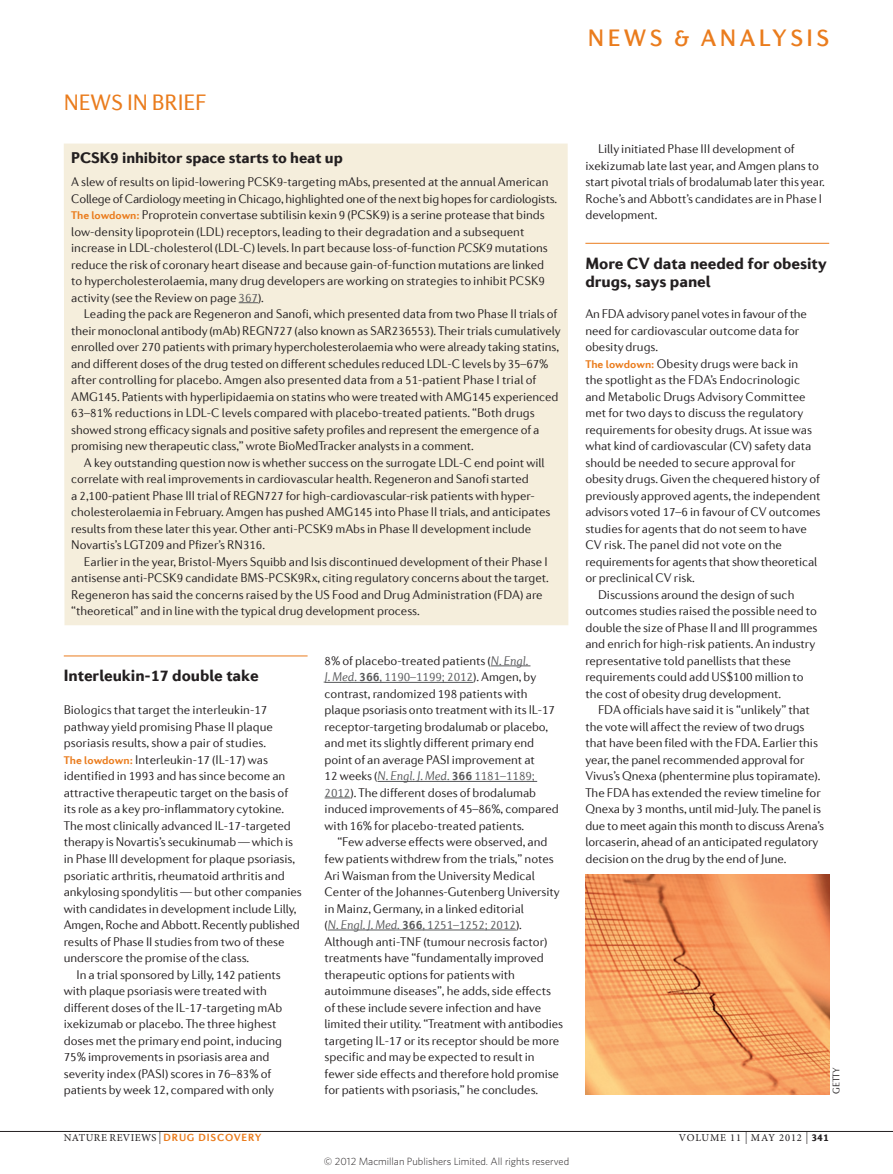
<style>
.page{position:relative;width:893px;height:1174px;background:#fff}
.page>*{position:absolute;margin:0;border:0;box-sizing:border-box;transform-origin:0 0}
.sectionheader{font:500 24px "Diverda Sans Com";letter-spacing:.14em;color:#ea7c1d}
.strap_reg{font:22.5px "Diverda Sans Com";letter-spacing:-.005em;color:#ea7c1d}
.nibtitle{font:900 16.5px/18px "Diverda Sans Com";letter-spacing:-.005em;color:#231f20}
.nibbox-title{font:900 15.75px "Diverda Sans Com";letter-spacing:-.005em;color:#231f20}
.nibbody_indent{font:300 12.75px/16.5px "Diverda Sans Com";letter-spacing:-.005em;color:#231f20}
.nibbody{font:300 12.75px/16.5px "Diverda Sans Com";letter-spacing:-.005em;color:#231f20}
.nibbody_indent-2{font:12.75px/16.5px "Diverda Sans Com Light 2";letter-spacing:-.005em;color:#231f20}
.nibbody-2{font:12.75px/16.5px "Diverda Sans Com Light 2";letter-spacing:-.005em;color:#231f20}
.t1{font:300 10.5px "Whitney";color:#231f20}
.t2{font:10.5px "Minion Pro";letter-spacing:.045em;color:#231f20}
.t3{font:10.5px "Minion Pro";letter-spacing:.085em;color:#231f20}
.creditstyle{font:300 9.75px "Diverda Sans Com";letter-spacing:-.005em;color:#231f20}
.s1{font-weight:700;font-size:11.25px;color:#ea7c1d}
.s2{font-style:italic}
.s3{font-family:"Diverda Sans Com Light 2";font-weight:400}
.s4{font-family:"Diverda Sans Com Light 2";font-weight:400;color:#57585a}
.s5{font-style:italic;color:#57585a}
.s6{font-weight:700;color:#57585a}
.s7{color:#57585a}
.s8{font-family:"Diverda Sans Com";font-weight:300}
.s9{font-size:12px}
.s10{font-family:"Diverda Sans Com";font-weight:700;color:#ea7c1d}
.s11{font-family:"Diverda Sans Com";font-weight:900}
</style>
<div class="page">
<div style="left:64px;top:144px;width:504px;height:481px;background:#f5eedc"></div>
<img style="left:585px;top:874px;width:244px;height:220px">
<hr style="left:0;top:1131px;width:893px;height:1px;background:#231f20">
<svg style="left:239px;top:302px;width:19px;height:1px"></svg>
<hr style="left:491px;top:665px;width:39px;height:1px;background:#57585a">
<hr style="left:325px;top:682px;width:148px;height:1px;background:#57585a">
<hr style="left:377px;top:781px;width:160px;height:1px;background:#57585a">
<svg style="left:325px;top:797px;width:25px;height:1px"></svg>
<hr style="left:328px;top:929px;width:188px;height:1px;background:#57585a">
<hr style="left:64px;top:655px;width:244px;height:1px;background:#ea7c1d">
<hr style="left:585px;top:243px;width:244px;height:1px;background:#ea7c1d">
<p class="strap_reg" style="left:64px;top:90px;width:144px">NEWS IN BRIEF</p>
<p class="nibbox-title" style="left:71px;top:148px;width:273px">PCSK9 inhibitor space starts to heat up</p>
<p class="nibbody-2" style="left:71px;top:174px;width:487px">A slew of results on lipid-lowering PCSK9-targeting mAbs, presented at the annual American<br>College of Cardiology meeting in Chicago, highlighted one of the next big hopes for cardiologists.</p>
<p class="nibbody" style="left:71px;top:207px;width:478px"><span class="s1">The lowdown:</span> Proprotein convertase subtilisin kexin 9 (PCSK9) is a serine protease that binds low-density lipoprotein (LDL) receptors, leading to their degradation and a subsequent increase in LDL-cholesterol (LDL-C) levels. In part because loss-of-function <span class="s2">PCSK9</span> <span class="s3">mutations reduce the risk of coronary heart disease and because gain-of-function mutations are linked to hypercholesterolaemia, many drug developers are working on strategies to inhibit PCSK9 </span>activity (see the Review on page <span class="s4">367</span>).</p>
<p class="nibbody_indent" style="left:71px;top:306px;width:491px;text-indent:13px">Leading the pack are Regeneron and Sanofi, which presented data from two Phase II trials of their monoclonal antibody (mAb) REGN727 (also known as SAR236553). Their trials cumulatively enrolled over 270 patients with primary hypercholesterolaemia who were already taking statins, and different doses of the drug tested on different schedules reduced LDL-C levels by 35–67% after controlling for placebo. Amgen also presented data from a 51-patient Phase I trial of AMG145. Patients with hyperlipidaemia on statins who were treated with AMG145 experienced 63–81% reductions in LDL-C levels compared with placebo-treated patients. “Both drugs <span class="s3">showed strong efficacy signals and positive safety profiles and represent the emergence of a </span>promising new therapeutic class,” wrote BioMedTracker analysts in a comment.</p>
<p class="nibbody_indent" style="left:71px;top:454px;width:481px;text-indent:13px">A key outstanding question now is whether success on the surrogate LDL-C end point will correlate with real improvements in cardiovascular health. Regeneron and Sanofi started<br>a 2,100-patient Phase III trial of REGN727 for high-cardiovascular-risk patients with hyper&shy;cholesterolaemia in February. Amgen has pushed AMG145 into Phase II trials, and anticipates results from these later this year. Other anti-PCSK9 mAbs in Phase II development include Novartis’s LGT209 and Pfizer’s RN316.</p>
<p class="nibbody_indent" style="left:71px;top:553px;width:479px;text-indent:13px">Earlier in the year, Bristol-Myers Squibb and Isis discontinued development of their Phase I antisense anti-PCSK9 candidate BMS-PCSK9Rx, citing regulatory concerns about the target.<br>Regeneron has said the concerns raised by the US Food and Drug Administration (FDA) are “theoretical” and in line with the typical drug development process.</p>
<p class="nibbody_indent" style="left:325px;top:652px;width:236px">8% of placebo-treated patients (<span class="s5">N. Engl.<br>J. Med.</span> <span class="s6">366</span><span class="s7">, 1190–1199; 2012</span>). Amgen, by contrast, randomized 198 patients with plaque psoriasis onto treatment with its IL-17 <span class="s3">receptor-targeting brodalumab or placebo, and met its slightly different primary end </span>point of an average PASI improvement at<br>12 weeks (<span class="s5">N. Engl. J. Med.</span> <span class="s6">366</span> <span class="s7">1181–1189; 2012</span>). The different doses of brodalumab induced improvements of 45–86%, compared with 16% for placebo-treated patients.</p>
<p class="nibbody_indent" style="left:325px;top:834px;width:240px;text-indent:13px">“Few adverse effects were observed, and <span class="s3">few patients withdrew from the trials,” notes </span>Ari Waisman from the University Medical Center of the Johannes-Gutenberg University in Mainz, Germany, in a linked editorial<br>(<span class="s5">N. Engl. J. Med.</span> <span class="s6">366</span><span class="s7">, 1251–1252; 2012</span>).<br>Although anti-TNF (tumour necrosis factor) treatments have “fundamentally improved <span class="s3">therapeutic options for patients with autoimmune diseases”, he adds, side effects of these include severe infection and have </span>limited their utility. “Treatment with antibodies targeting IL-17 or its receptor should be more <span class="s3">specific and may be expected to result in fewer side effects and therefore hold promise for patients with psoriasis,” he concludes.</span></p>
<p class="nibtitle" style="left:64px;top:666px;width:197px">Interleukin-17 double take</p>
<p class="nibbody" style="left:64px;top:702px;width:211px">Biologics that target the interleukin-17 pathway yield promising Phase II plaque <span class="s3">psoriasis results, show a pair of studies.</span></p>
<p class="nibbody" style="left:64px;top:751px;width:240px"><span class="s1">The lowdown:</span> Interleukin-17 (IL-17) was identified in 1993 and has since become an <span class="s3">attractive therapeutic target on the basis of its role as a key pro-inflammatory cytokine.<br></span>The most clinically advanced IL-17-targeted therapy is Novartis’s secukinumab — which is in Phase III development for plaque psoriasis, <span class="s3">psoriatic arthritis, rheumatoid arthritis and </span>ankylosing spondylitis — but other companies with candidates in development include Lilly, Amgen, Roche and Abbott. Recently published results of Phase II studies from two of these <span class="s3">underscore the promise of the class.</span></p>
<p class="nibbody_indent" style="left:64px;top:966px;width:220px;text-indent:13px">In a trial sponsored by Lilly, 142 patients with plaque psoriasis were treated with different doses of the IL-17-targeting mAb ixekizumab or placebo. The three highest <span class="s3">doses met the primary end point, inducing </span>75% improvements in psoriasis area and severity index (PASI) scores in 76–83% of patients by week 12, compared with only</p>
<p class="sectionheader" style="left:588px;top:24px;width:243px">NEWS &amp; ANALYSIS</p>
<p class="nibbody_indent" style="left:585px;top:141px;width:241px;text-indent:13px">Lilly initiated Phase III development of ixekizumab late last year, and Amgen plans to <span class="s3">start pivotal trials of brodalumab later this year.<br></span>Roche’s and Abbott’s candidates are in Phase I <span class="s3">development.</span></p>
<p class="nibtitle" style="left:585px;top:254px;width:243px">More CV data needed for obesity drugs, says panel</p>
<p class="nibbody-2" style="left:585px;top:306px;width:223px"><span class="s8">An FDA advisory panel votes in favour of the </span>need for cardiovascular outcome data for obesity drugs.</p>
<p class="nibbody" style="left:585px;top:355px;width:237px"><span class="s1">The lowdown:</span> <span class="s3">Obesity drugs were back in<br></span>the spotlight as the FDA’s Endocrinologic and Metabolic Drugs Advisory Committee <span class="s3">met for two days to discuss the regulatory </span>requirements for obesity drugs. At issue was what kind of cardiovascular (CV) safety data <span class="s3">should be needed to secure approval for </span>obesity drugs. Given the chequered history of <span class="s3">previously approved agents, the independent </span>advisors voted 17–6 in favour of CV outcomes <span class="s3">studies for agents that do not seem to have </span>CV risk. The panel did not vote on the requirements for agents that show theoretical or preclinical CV risk.</p>
<p class="nibbody_indent-2" style="left:585px;top:586px;width:233px;text-indent:13px"><span class="s8">Discussions around the design of such </span>outcomes studies raised the possible need to <span class="s8">double the size of Phase II and III programmes </span>and enrich for high-risk patients. An industry representative told panellists that these <span class="s8">requirements could add US$100 million to </span>the cost of obesity drug development.</p>
<p class="nibbody_indent" style="left:585px;top:702px;width:240px;text-indent:13px">FDA officials have said it is “unlikely” that <span class="s3">the vote will affect the review of two drugs </span>that have been filed with the FDA. Earlier this <span class="s3">year, the panel recommended approval for </span>Vivus’s Qnexa (phentermine plus topiramate).<br>The FDA has extended the review timeline for Qnexa by 3 months, until mid-July. The panel is due to meet again this month to discuss Arena’s <span class="s3">lorcaserin, ahead of an anticipated regulatory decision on the drug by the end of June.</span></p>
<p class="creditstyle" style="left:831px;top:1094px;width:28px;rotate:-90deg">GETTY</p>
<p class="t2" style="left:64px;top:1131px;width:199px">NATURE REVIEWS <span class="s9">|</span> <span class="s10">DRUG DISCOVERY</span></p>
<p class="t3" style="left:679px;top:1131px;width:151px">VOLUME 11 <span class="s9">|</span> MAY 2012 <span class="s9">|</span> <span class="s11">341</span></p>
<p class="t1" style="left:324px;top:1154px;width:247px">© 2012 Macmillan Publishers Limited. All rights reserved</p>
</div>
